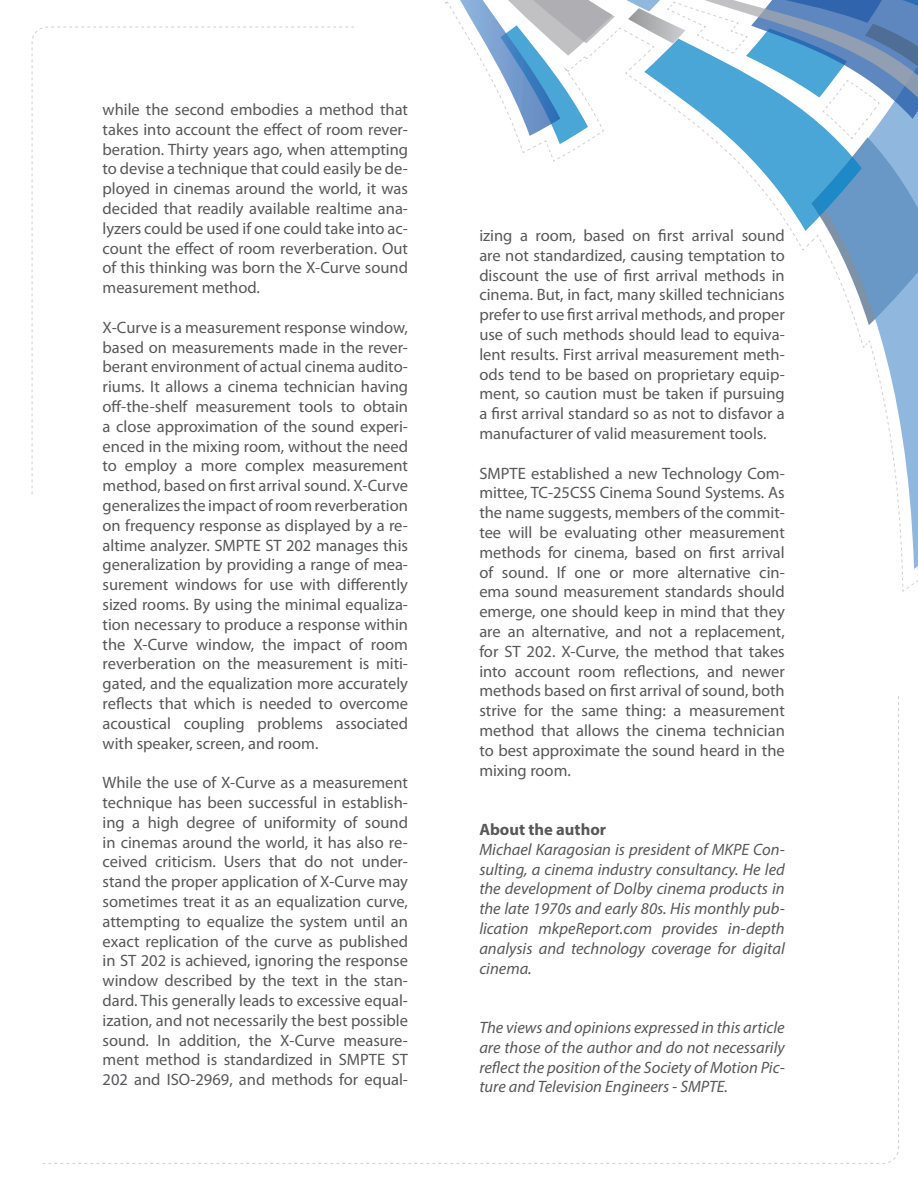
<style>
.page{position:relative;width:918px;height:1188px;background:#fff}
.page>*{position:absolute;margin:0;border:0;box-sizing:border-box;transform-origin:0 0}
.t1{font:16.5px/19.8px "Myriad Pro";color:#57585a;text-align:justify}
.t2{font:italic 16.5px/19.8px "Myriad Pro";color:#57585a;text-align:justify}
.t3{font:700 16.5px "Myriad Pro";color:#57585a}
</style>
<div class="page">
<svg style="left:445px;top:0;width:473px;height:592px"></svg>
<p class="t1" style="left:103px;top:99px;width:307px">while the second embodies a method that takes into account the effect of room rever&shy;beration. Thirty years ago, when attempting to devise a technique that could easily be de&shy;ployed in cinemas around the world, it was decided that readily available realtime ana&shy;lyzers could be used if one could take into ac&shy;count the effect of room reverberation. Out of this thinking was born the X-Curve sound measurement method.</p>
<p class="t1" style="left:103px;top:317px;width:307px">X-Curve is a measurement response window, based on measurements made in the rever&shy;berant environment of actual cinema audito&shy;riums. It allows a cinema technician having off-the-shelf measurement tools to obtain a close approximation of the sound experi&shy;enced in the mixing room, without the need to employ a more complex measurement method, based on first arrival sound. X-Curve generalizes the impact of room reverberation on frequency response as displayed by a re&shy;altime analyzer. SMPTE ST 202 manages this generalization by providing a range of mea&shy;surement windows for use with differently sized rooms. By using the minimal equaliza&shy;tion necessary to produce a response within the X-Curve window, the impact of room reverberation on the measurement is miti&shy;gated, and the equalization more accurately reflects that which is needed to overcome acoustical coupling problems associated with speaker, screen, and room.</p>
<p class="t1" style="left:103px;top:772px;width:307px">While the use of X-Curve as a measurement technique has been successful in establish&shy;ing a high degree of uniformity of sound in cinemas around the world, it has also re&shy;ceived criticism. Users that do not under&shy;stand the proper application of X-Curve may sometimes treat it as an equalization curve, attempting to equalize the system until an exact replication of the curve as published in ST 202 is achieved, ignoring the response window described by the text in the stan&shy;dard. This generally leads to excessive equal&shy;ization, and not necessarily the best possible sound. In addition, the X-Curve measure&shy;ment method is standardized in SMPTE ST 202 and ISO-2969, and methods for equal-</p>
<p class="t1" style="left:479px;top:225px;width:307px">izing a room, based on first arrival sound are not standardized, causing temptation to discount the use of first arrival methods in cinema. But, in fact, many skilled technicians prefer to use first arrival methods, and proper use of such methods should lead to equiva&shy;lent results. First arrival measurement meth&shy;ods tend to be based on proprietary equip&shy;ment, so caution must be taken if pursuing a first arrival standard so as not to disfavor a manufacturer of valid measurement tools.</p>
<p class="t1" style="left:479px;top:463px;width:307px">SMPTE established a new Technology Com&shy;mittee, TC-25CSS Cinema Sound Systems. As the name suggests, members of the commit&shy;tee will be evaluating other measurement methods for cinema, based on first arrival of sound. If one or more alternative cin&shy;ema sound measurement standards should emerge, one should keep in mind that they are an alternative, and not a replacement, for ST 202. X-Curve, the method that takes into account room reflections, and newer methods based on first arrival of sound, both strive for the same thing: a measurement method that allows the cinema technician to best approximate the sound heard in the mixing room.</p>
<p class="t3" style="left:479px;top:819px;width:128px">About the author</p>
<p class="t2" style="left:479px;top:839px;width:307px">Michael Karagosian is president of MKPE Con&shy;sulting, a cinema industry consultancy. He led the development of Dolby cinema products in the late 1970s and early 80s. His monthly pub&shy;lication mkpeReport.com provides in-depth analysis and technology coverage for digital cinema.</p>
<p class="t2" style="left:479px;top:1017px;width:307px">The views and opinions expressed in this article are those of the author and do not necessarily reflect the position of the Society of Motion Pic&shy;ture and Television Engineers - SMPTE.</p>
</div>
